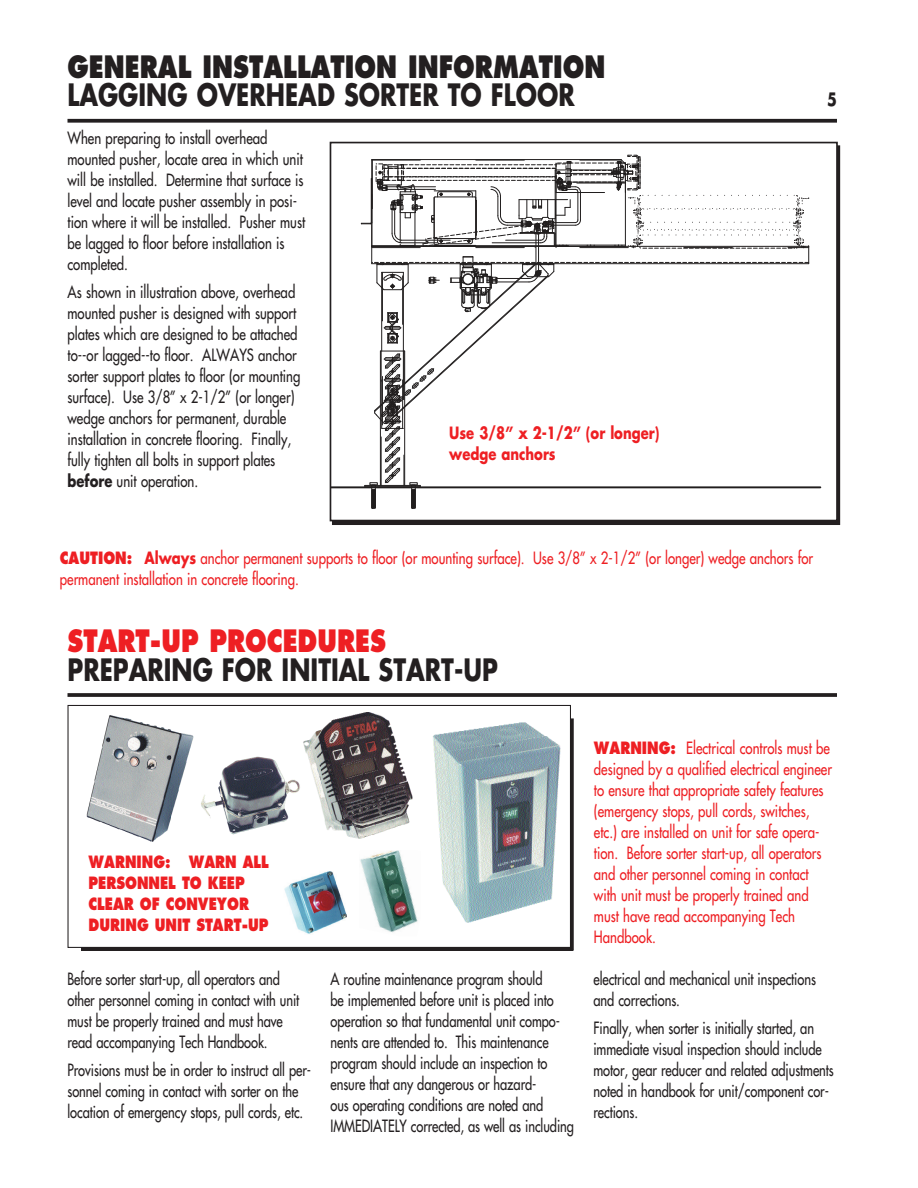
<style>
.page{position:relative;width:918px;height:1188px;background:#fff}
.page>*{position:absolute;margin:0;border:0;box-sizing:border-box;transform-origin:0 0}
.t1{font:700 30px "Futura";color:#231f20;scale:.8 1}
.t2{font:800 30px "Futura";color:#231f20;scale:.8 1}
.t3{font:800 30px "Futura";color:#ee1f23;scale:.8 1}
.t4{font:700 18px "Futura";color:#231f20;scale:.8 1}
.t5{font:16.5px/21px "Futura";letter-spacing:-.005em;color:#231f20;scale:.78 1}
.t6{font:16.5px/21px "Futura";letter-spacing:-.005em;color:#231f20;scale:.8 1}
.t7{font:16.5px/21px "Futura";color:#ee1f23;scale:.8 1}
.t8{font:800 16.5px "Futura";color:#ee1f23;scale:.8 1}
.t9{font:700 16.5px/21px "Futura";color:#ee1f23;scale:.8 1}
.s1{font-weight:700}
.s2{font-weight:800}
</style>
<div class="page">
<svg style="left:68px;top:119px;width:769px;height:4px;background:#373334"></svg>
<svg style="left:68px;top:693px;width:769px;height:4px;background:#302c2d"></svg>
<div style="left:67px;top:705px;width:504px;height:243px;border:1px solid #231f20"></div>
<img style="left:360px;top:850px;width:58px;height:83px">
<img style="left:86px;top:715px;width:108px;height:127px">
<img style="left:303px;top:712px;width:110px;height:127px">
<img style="left:201px;top:756px;width:99px;height:79px">
<img style="left:284px;top:871px;width:62px;height:63px">
<img style="left:432px;top:722px;width:129px;height:201px">
<svg style="left:361px;top:154px;width:448px;height:354px"></svg>
<hr style="left:330px;top:486px;width:490px;height:2px;background:#211e1e">
<div style="left:330px;top:142px;width:508px;height:379px;border:2px solid #231f20"></div>
<h1 class="t2" style="left:68px;top:48px;width:674px">GENERAL INSTALLATION INFORMATION</h1>
<h1 class="t1" style="left:68px;top:74px;width:233px">LAGGING overhead</h1>
<h1 class="t1" style="left:344px;top:74px;width:21px">sorter</h1>
<h1 class="t1" style="left:448px;top:74px;width:160px">TO FLOOR</h1>
<p class="t6" style="left:67px;top:127px;width:299px">When preparing to install overhead mounted pusher, locate area in which unit will be installed. Determine that surface is level and locate pusher assembly in posi&shy;tion where it will be installed. Pusher must be lagged to floor before installation is completed.</p>
<p class="t6" style="left:67px;top:282px;width:293px">As shown in illustration above, overhead mounted pusher is designed with support plates which are designed to be attached to--or lagged--to floor. ALWAYS anchor sorter support plates to floor (or mounting surface). Use 3/8” x 2-1/2” (or longer) wedge anchors for permanent, durable installation in concrete flooring. Finally, fully tighten all bolts in support plates <span class="s1">before</span> unit operation.</p>
<p class="t9" style="left:449px;top:422px;width:264px">Use 3/8” x 2-1/2” (or longer) wedge anchors</p>
<p class="t4" style="left:827px;top:87px;width:14px">5</p>
<p class="t7" style="left:60px;top:548px;width:943px;text-indent:67px"><span class="s2">:</span> <span class="s1">Always</span> anchor permanent supports to floor (or mounting surface). Use 3/8” x 2-1/2” (or longer) wedge anchors for permanent installation in concrete flooring.</p>
<p class="t8" style="left:60px;top:548px;width:13px">CAUTION</p>
<h1 class="t3" style="left:68px;top:622px;width:22px">START</h1>
<h1 class="t3" style="left:150px;top:622px;width:98px">-UP PROCEDURES</h1>
<h1 class="t1" style="left:68px;top:648px;width:409px">PREPARING FOR INITIAL start</h1>
<h1 class="t1" style="left:454px;top:648px;width:34px">-up</h1>
<p class="t8" style="left:89px;top:851px;width:159px">WARNING: WARN</p>
<p class="t8" style="left:243px;top:851px;width:12px">ALL</p>
<p class="t8" style="left:89px;top:872px;width:14px">PERSONNEL</p>
<p class="t8" style="left:182px;top:872px;width:45px">TO KEEP</p>
<p class="t8" style="left:89px;top:893px;width:13px">CLEAR</p>
<p class="t8" style="left:140px;top:893px;width:138px">OF CONVEYOR</p>
<p class="t8" style="left:89px;top:914px;width:14px">DURING</p>
<p class="t8" style="left:155px;top:914px;width:12px">UNIT</p>
<p class="t8" style="left:196px;top:914px;width:13px">START</p>
<p class="t8" style="left:242px;top:914px;width:22px">-UP</p>
<p class="t5" style="left:68px;top:968px;width:299px">Before sorter start-up, all operators and other personnel coming in contact with unit must be properly trained and must have read accompanying Tech Handbook.</p>
<p class="t5" style="left:68px;top:1059px;width:314px">Provisions must be in order to instruct all per&shy;sonnel coming in contact with sorter on the location of emergency stops, pull cords, etc.</p>
<p class="t7" style="left:594px;top:737px;width:299px"><span class="s2">WARNING:</span> Electrical controls must be designed by a qualified electrical engineer to ensure that appropriate safety features (emergency stops, pull cords, switches, etc.) are installed on unit for safe opera&shy;tion. Before sorter start-up, all operators and other personnel coming in contact with unit must be properly trained and must have read accompanying Tech Handbook.</p>
<p class="t5" style="left:330px;top:968px;width:314px">A routine maintenance program should<br>be implemented before unit is placed into operation so that fundamental unit compo&shy;nents are attended to. This maintenance program should include an inspection to ensure that any dangerous or hazard-<br>ous operating conditions are noted and IMMEDIATELY corrected, as well as including</p>
<p class="t5" style="left:593px;top:968px;width:287px">electrical and mechanical unit inspections and corrections.</p>
<p class="t5" style="left:593px;top:1017px;width:310px">Finally, when sorter is initially started, an immediate visual inspection should include motor, gear reducer and related adjustments noted in handbook for unit/component cor&shy;rections.</p>
</div>
